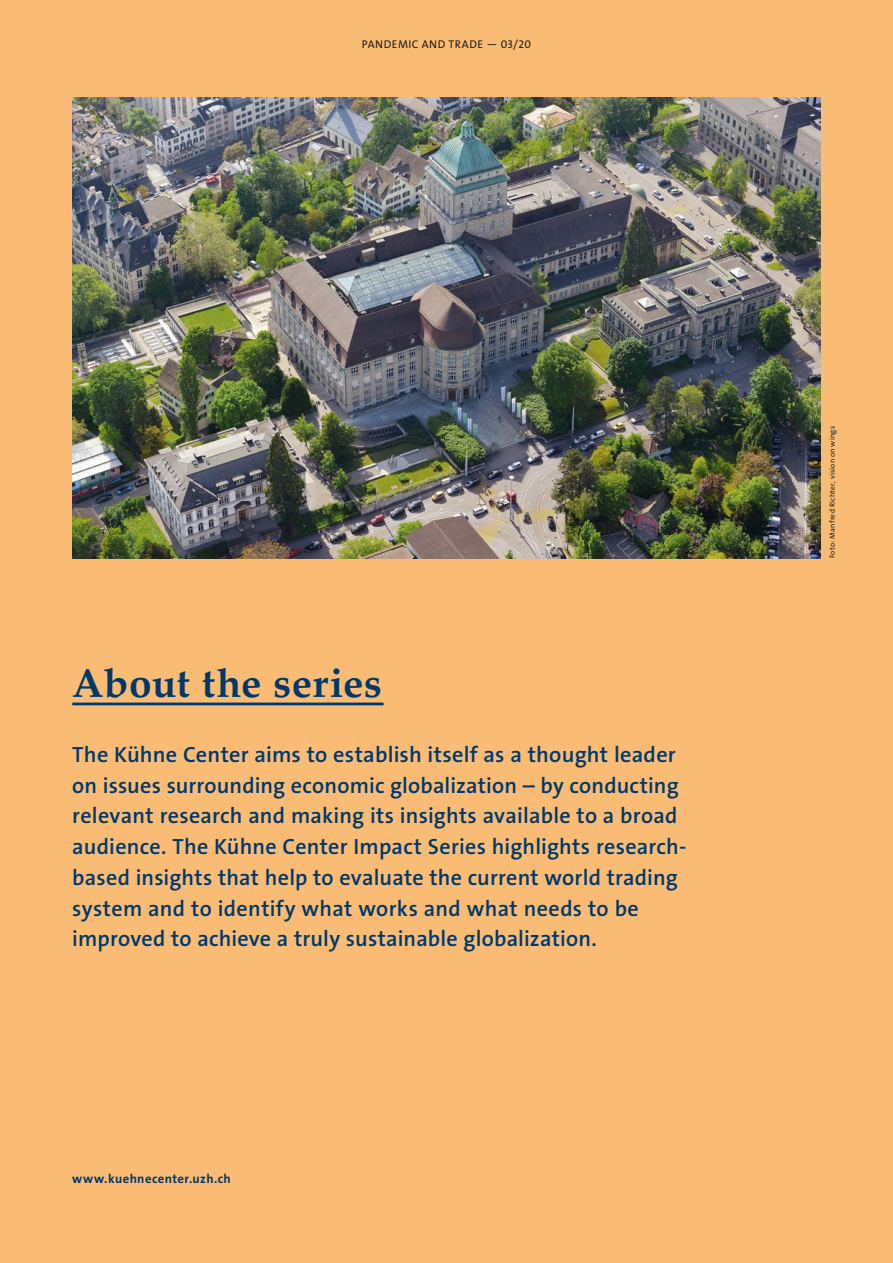
<style>
.page{position:relative;width:893px;height:1263px;background:#fabc74}
.page>*{position:absolute;margin:0;border:0;box-sizing:border-box;transform-origin:0 0}
.t1{font:700 40.5px "Palatino";letter-spacing:.01em;color:#00386b}
.t2{font:600 22.2px/30.8px "The Sans B6";letter-spacing:.01em;color:#00386b}
.t3{font:12.75px "The Sans LP7 Bld";letter-spacing:.035em;color:#00386b}
.t4{font:11.25px "The Sans LP5 Plain";letter-spacing:.04em;color:#1d1d1b}
.t5{font:7.5px "The Sans B5 Plain";letter-spacing:.035em;color:#1d1d1b}
</style>
<div class="page">
<img style="left:72px;top:98px;width:749px;height:460px">
<hr style="left:72px;top:702px;width:312px;height:3px;background:#00386b">
<p class="t4" style="left:362px;top:37px;width:171px">PANDEMIC AND TRADE — 03/20</p>
<h1 class="t1" style="left:72px;top:648px;width:311px">About the series</h1>
<p class="t2" style="left:72px;top:740px;width:616px">The Kühne Center aims to establish itself as a thought leader on issues surrounding economic globalization – by conducting relevant research and making its insights available to a broad audience. The Kühne Center Impact Series highlights research&shy;based insights that help to evaluate the current world trading system and to identify what works and what needs to be improved to achieve a truly sustainable globalization.</p>
<p class="t3" style="left:72px;top:1170px;width:160px">www.kuehnecenter.uzh.ch</p>
<p class="t5" style="left:828px;top:558px;width:134px;rotate:-90deg">Foto: Manfred Richter, vision on wings</p>
</div>
